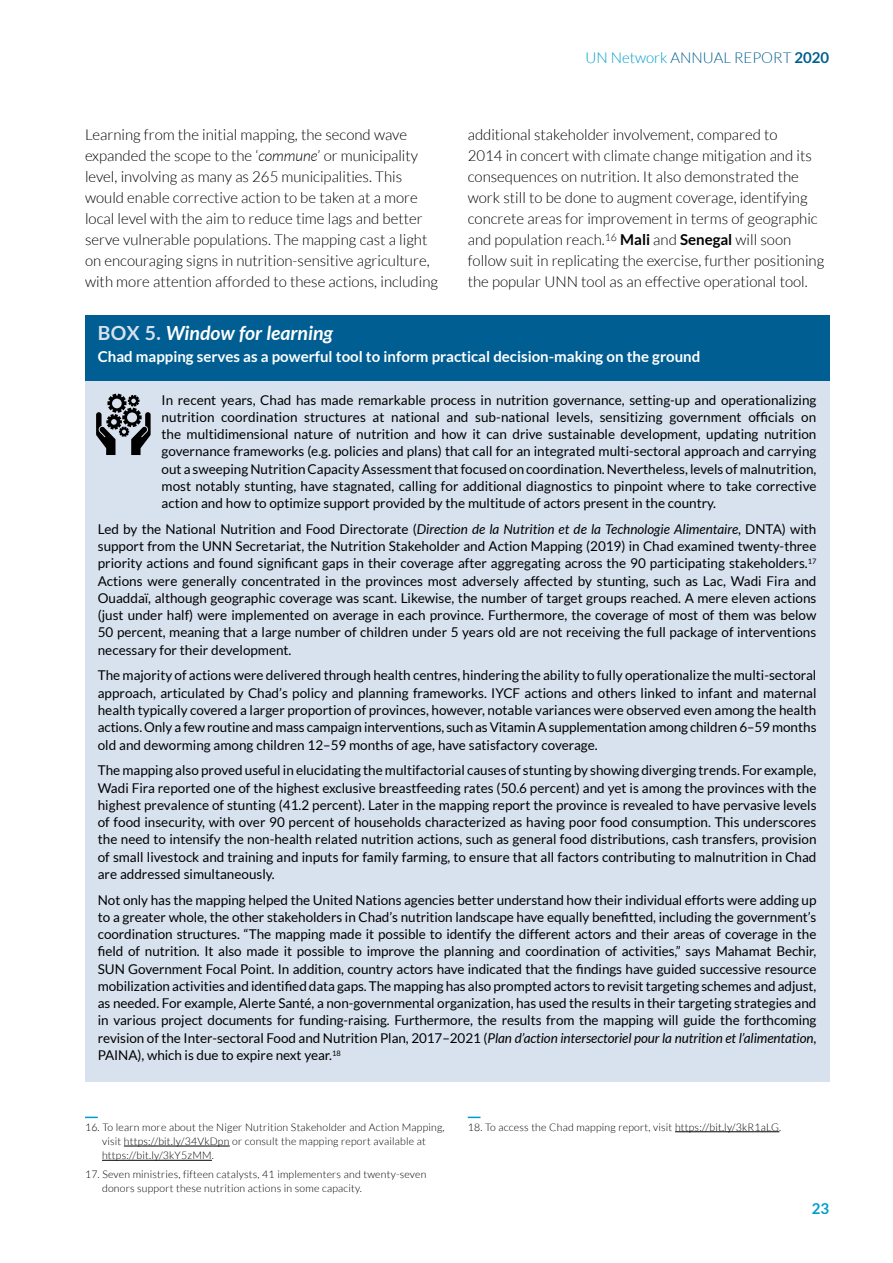
<style>
.page{position:relative;width:893px;height:1263px;background:#fff}
.page>*{position:absolute;margin:0;border:0;box-sizing:border-box;transform-origin:0 0}
.t1{font:italic 700 19.5px "Lato";color:#fff}
.t2{font:300 15px/21px "Lato";color:#000}
.t3{font:700 15px "Lato";color:#fff}
.t4{font:300 15px "Lato";color:#005e92}
.t5{font:700 15px "Lato";color:#009dcc}
.t6{font:13.5px/17.2px "Lato";color:#000;text-align:justify}
.t7{font:300 10.5px/14.2px "Lato";letter-spacing:.02em;color:#000}
.s1{color:#009dcc}
.s2{font-weight:700}
.s3{font-style:italic}
.s4{font-style:normal;color:#d8e2ef}
</style>
<div class="page">
<div style="left:85px;top:316px;width:744px;height:65px;background:#005e92"></div>
<div style="left:85px;top:381px;width:744px;height:700px;background:#d8e2ef"></div>
<svg style="left:85px;top:1117px;width:13px;height:1px"></svg>
<hr style="left:124px;top:1146px;width:106px;height:1px;background:#000">
<hr style="left:102px;top:1160px;width:110px;height:1px;background:#000">
<svg style="left:468px;top:1117px;width:12px;height:1px"></svg>
<hr style="left:675px;top:1131px;width:104px;height:1px;background:#000">
<svg style="left:96px;top:394px;width:55px;height:61px"></svg>
<p class="t4" style="left:585px;top:50px;width:245px"><span class="s1">UN Network</span> ANNUAL REPORT <span class="s2">2020</span></p>
<p class="t2" style="left:85px;top:124px;width:354px">Learning from the initial mapping, the second wave expanded the scope to the ‘<span class="s3">commune</span>’ or municipality level, involving as many as 265 municipalities. This would enable corrective action to be taken at a more local level with the aim to reduce time lags and better serve vulnerable populations. The mapping cast a light on encouraging signs in nutrition-sensitive agriculture, with more attention afforded to these actions, including</p>
<p class="t2" style="left:468px;top:124px;width:358px">additional stakeholder involvement, compared to<br>2014 in concert with climate change mitigation and its consequences on nutrition. It also demonstrated the work still to be done to augment coverage, identifying concrete areas for improvement in terms of geographic and population reach.<sup>16</sup> <span class="s2">Mali</span> and <span class="s2">Senegal</span> will soon follow suit in replicating the exercise, further positioning the popular UNN tool as an effective operational tool.</p>
<h1 class="t1" style="left:98px;top:322px;width:237px"><span class="s4">BOX 5.</span> Window for learning</h1>
<p class="t3" style="left:98px;top:348px;width:604px">Chad mapping serves as a powerful tool to inform practical decision-making on the ground</p>
<p class="t6" style="left:162px;top:391px;width:656px">In recent years, Chad has made remarkable process in nutrition governance, setting-up and operationalizing nutrition coordination structures at national and sub-national levels, sensitizing government officials on the multidimensional nature of nutrition and how it can drive sustainable development, updating nutrition governance frameworks (e.g. policies and plans) that call for an integrated multi-sectoral approach and carrying out a sweeping Nutrition Capacity Assessment that focused on coordination. Nevertheless, levels of malnutrition, most notably stunting, have stagnated, calling for additional diagnostics to pinpoint where to take corrective action and how to optimize support provided by the multitude of actors present in the country.</p>
<p class="t6" style="left:98px;top:520px;width:720px">Led by the National Nutrition and Food Directorate (<span class="s3">Direction de la Nutrition et de la Technologie Alimentaire</span>, DNTA) with support from the UNN Secretariat, the Nutrition Stakeholder and Action Mapping (2019) in Chad examined twenty-three priority actions and found significant gaps in their coverage after aggregating across the 90 participating stakeholders.<sup>17<br></sup>Actions were generally concentrated in the provinces most adversely affected by stunting, such as Lac, Wadi Fira and Ouaddaï, although geographic coverage was scant. Likewise, the number of target groups reached. A mere eleven actions (just under half) were implemented on average in each province. Furthermore, the coverage of most of them was below 50 percent, meaning that a large number of children under 5 years old are not receiving the full package of interventions necessary for their development.</p>
<p class="t6" style="left:98px;top:667px;width:720px">The majority of actions were delivered through health centres, hindering the ability to fully operationalize the multi-sectoral approach, articulated by Chad’s policy and planning frameworks. IYCF actions and others linked to infant and maternal health typically covered a larger proportion of provinces, however, notable variances were observed even among the health actions. Only a few routine and mass campaign interventions, such as Vitamin A supplementation among children 6–59 months old and deworming among children 12–59 months of age, have satisfactory coverage.</p>
<p class="t6" style="left:98px;top:762px;width:720px">The mapping also proved useful in elucidating the multifactorial causes of stunting by showing diverging trends. For example, Wadi Fira reported one of the highest exclusive breastfeeding rates (50.6 percent) and yet is among the provinces with the highest prevalence of stunting (41.2 percent). Later in the mapping report the province is revealed to have pervasive levels of food insecurity, with over 90 percent of households characterized as having poor food consumption. This underscores the need to intensify the non-health related nutrition actions, such as general food distributions, cash transfers, provision of small livestock and training and inputs for family farming, to ensure that all factors contributing to malnutrition in Chad are addressed simultaneously.</p>
<p class="t6" style="left:98px;top:891px;width:720px">Not only has the mapping helped the United Nations agencies better understand how their individual efforts were adding up to a greater whole, the other stakeholders in Chad’s nutrition landscape have equally benefitted, including the government’s coordination structures. “The mapping made it possible to identify the different actors and their areas of coverage in the field of nutrition. It also made it possible to improve the planning and coordination of activities,” says Mahamat Bechir, SUN Government Focal Point. In addition, country actors have indicated that the findings have guided successive resource mobilization activities and identified data gaps. The mapping has also prompted actors to revisit targeting schemes and adjust, as needed. For example, Alerte Santé, a non-governmental organization, has used the results in their targeting strategies and in various project documents for funding-raising. Furthermore, the results from the mapping will guide the forthcoming revision of the Inter-sectoral Food and Nutrition Plan, 2017–2021 (<span class="s3">Plan d’action intersectoriel pour la nutrition et l’alimentation</span>, PAINA), which is due to expire next year.<sup>18</sup></p>
<p class="t7" style="left:102px;top:1120px;width:344px;text-indent:-17px">16. To learn more about the Niger Nutrition Stakeholder and Action Mapping, visit https://bit.ly/34VkDpn or consult the mapping report available at https://bit.ly/3kY5zMM.</p>
<p class="t7" style="left:102px;top:1167px;width:326px;text-indent:-17px">17. Seven ministries, fifteen catalysts, 41 implementers and twenty-seven donors support these nutrition actions in some capacity.</p>
<p class="t7" style="left:468px;top:1120px;width:315px">18. To access the Chad mapping report, visit https://bit.ly/3kR1aLG.</p>
<p class="t5" style="left:812px;top:1199px;width:19px">23</p>
</div>
